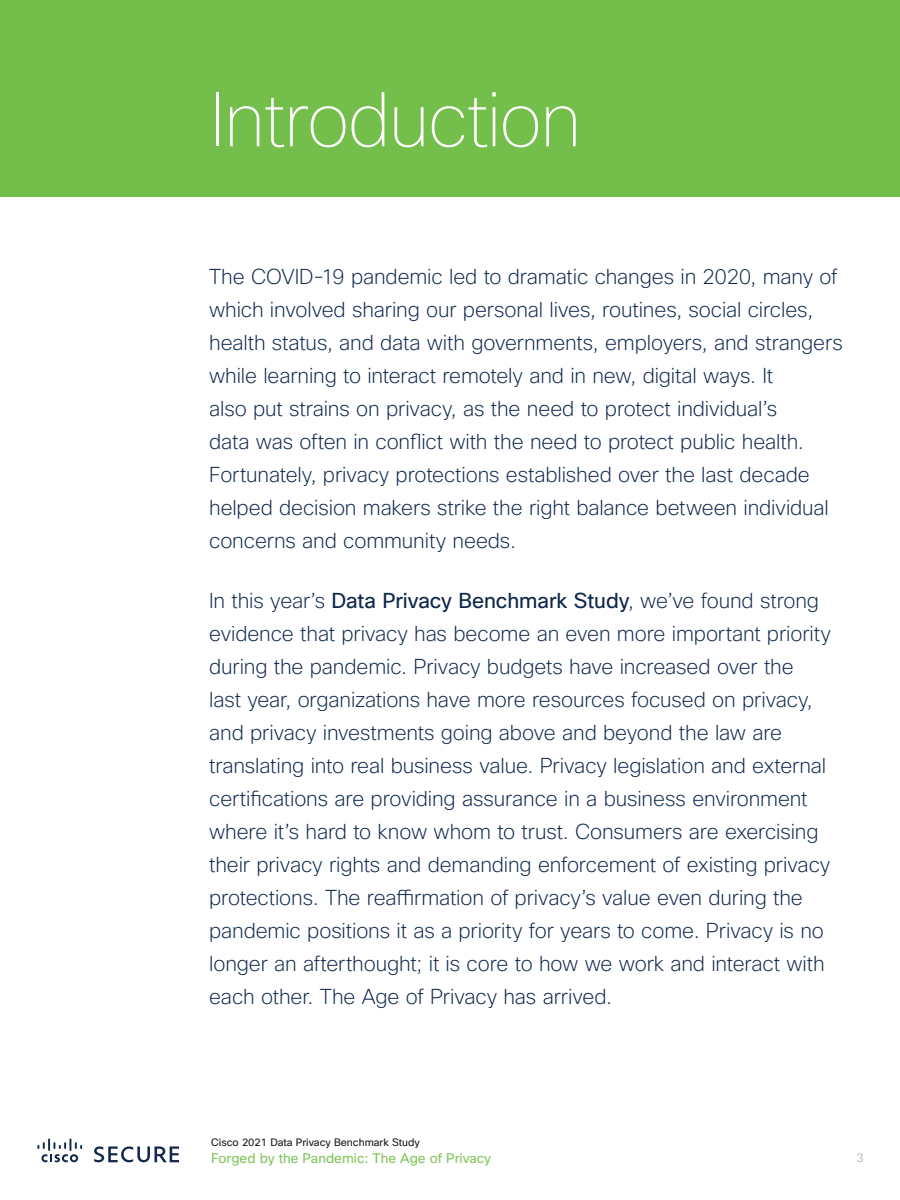
<style>
.page{position:relative;width:900px;height:1200px;background:#fff}
.page>*{position:absolute;margin:0;border:0;box-sizing:border-box;transform-origin:0 0}
.t1{font:100 75px "Cisco Sans";letter-spacing:-.02em;color:#fff}
.t2{font:200 21px/33px "Cisco Sans";letter-spacing:-.005em;color:#0d274d}
.t3{font:13.5px "Cisco Sans";color:#82c55d}
.t4{font:12px "Cisco Sans";color:#bfbfbf}
.t5{font:10.5px "Cisco Sans";color:#1a1a1a}
.s1{font-weight:400}
</style>
<div class="page">
<svg style="left:94px;top:1146px;width:85px;height:16px"></svg>
<svg style="left:37px;top:1139px;width:45px;height:23px"></svg>
<div style="left:0;top:0;width:900px;height:196px;background:#74bf4b"></div>
<h1 class="t1" style="left:210px;top:72px;width:373px">Introduction</h1>
<p class="t2" style="left:209px;top:260px;width:635px">The COVID-19 pandemic led to dramatic changes in 2020, many of which involved sharing our personal lives, routines, social circles, health status, and data with governments, employers, and strangers while learning to interact remotely and in new, digital ways. It<br>also put strains on privacy, as the need to protect individual’s<br>data was often in conflict with the need to protect public health.<br>Fortunately, privacy protections established over the last decade helped decision makers strike the right balance between individual concerns and community needs.</p>
<p class="t2" style="left:209px;top:584px;width:623px">In this year’s <span class="s1">Data Privacy Benchmark Study</span>, we’ve found strong evidence that privacy has become an even more important priority during the pandemic. Privacy budgets have increased over the<br>last year, organizations have more resources focused on privacy, and privacy investments going above and beyond the law are translating into real business value. Privacy legislation and external certifications are providing assurance in a business environment where it’s hard to know whom to trust. Consumers are exercising their privacy rights and demanding enforcement of existing privacy protections. The reaffirmation of privacy’s value even during the pandemic positions it as a priority for years to come. Privacy is no longer an afterthought; it is core to how we work and interact with each other. The Age of Privacy has arrived.</p>
<p class="t5" style="left:211px;top:1136px;width:210px">Cisco 2021 Data Privacy Benchmark Study</p>
<p class="t3" style="left:211px;top:1149px;width:281px">Forged by the Pandemic: The Age of Privacy</p>
<p class="t4" style="left:856px;top:1150px;width:9px">3</p>
</div>
